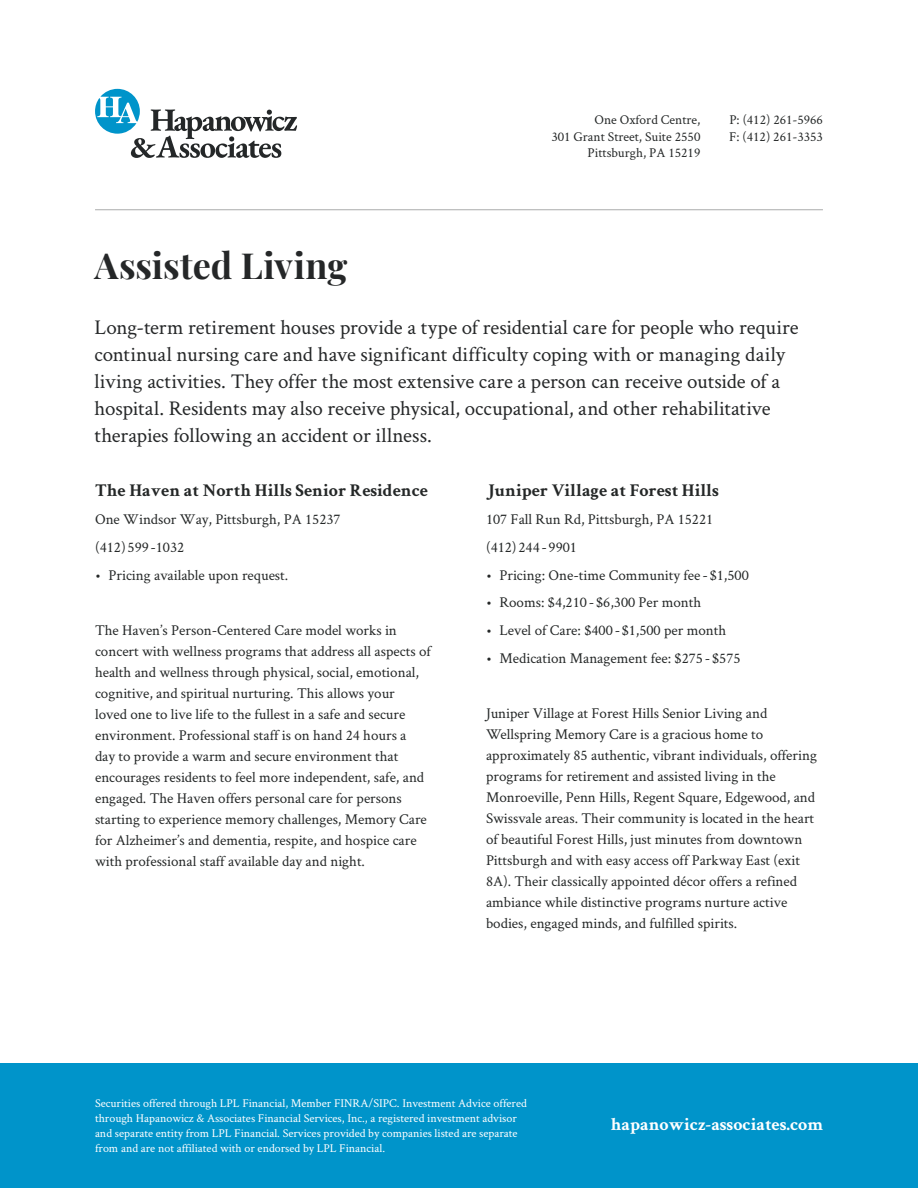
<style>
.page{position:relative;width:918px;height:1188px;background:#fff}
.page>*{position:absolute;margin:0;border:0;box-sizing:border-box;transform-origin:0 0}
.t1{font:700 36px "Playfair Display";letter-spacing:.005em;color:#252728}
.t2{font:21px/27px "Crimson Text";letter-spacing:-.005em;color:#252728}
.t3{font:700 18px "Crimson Text";color:#242727}
.t4{font:700 18px "Crimson Text";color:#fff}
.t5{font:15px/21px "Crimson Text";color:#242727}
.t6{font:13.5px/16.5px "Crimson Text";color:#242727}
.t7{font:12px/15px "Crimson Text";color:#fff}
</style>
<div class="page">
<svg style="left:95px;top:89px;width:202px;height:69px"></svg>
<hr style="left:95px;top:209px;width:728px;height:1px;background:#aaabab">
<div style="left:0;top:1063px;width:918px;height:125px;background:#0094ca"></div>
<h1 class="t1" style="left:94px;top:237px;width:254px">Assisted Living</h1>
<p class="t6" style="left:551px;top:111px;width:151px;text-align:right">One Oxford Centre,<br>301 Grant Street, Suite 2550<br>Pittsburgh, PA 15219</p>
<p class="t6" style="left:729px;top:111px;width:95px">P: (412) 261-5966<br>F: (412) 261-3353</p>
<p class="t2" style="left:94px;top:313px;width:706px">Long-term retirement houses provide a type of residential care for people who require continual nursing care and have significant difficulty coping with or managing daily living activities. They offer the most extensive care a person can receive outside of a hospital. Residents may also receive physical, occupational, and other rehabilitative therapies following an accident or illness.</p>
<p class="t3" style="left:95px;top:480px;width:334px">The Haven at North Hills Senior Residence</p>
<p class="t5" style="left:95px;top:505px;width:247px;line-height:27.8px">One Windsor Way, Pittsburgh, PA 15237 (412) 599-1032</p>
<p class="t5" style="left:95px;top:564px;width:195px">• Pricing available upon request.</p>
<p class="t3" style="left:486px;top:480px;width:234px">Juniper Village at Forest Hills</p>
<p class="t5" style="left:486px;top:505px;width:229px;line-height:27.8px">107 Fall Run Rd, Pittsburgh, PA 15221 (412) 244 -9901</p>
<p class="t5" style="left:486px;top:564px;width:264px">• Pricing: One-time Community fee - $1,500</p>
<p class="t5" style="left:486px;top:592px;width:217px">• Rooms: $4,210 - $6,300 Per month</p>
<p class="t5" style="left:486px;top:619px;width:242px">• Level of Care: $400 -$1,500 per month</p>
<p class="t5" style="left:486px;top:647px;width:256px">• Medication Management fee: $275 - $575</p>
<p class="t5" style="left:95px;top:619px;width:337px">The Haven’s Person-Centered Care model works in concert with wellness programs that address all aspects of health and wellness through physical, social, emotional, cognitive, and spiritual nurturing. This allows your<br>loved one to live life to the fullest in a safe and secure environment. Professional staff is on hand 24 hours a<br>day to provide a warm and secure environment that encourages residents to feel more independent, safe, and engaged. The Haven offers personal care for persons starting to experience memory challenges, Memory Care for Alzheimer’s and dementia, respite, and hospice care with professional staff available day and night.</p>
<p class="t5" style="left:486px;top:703px;width:333px">Juniper Village at Forest Hills Senior Living and Wellspring Memory Care is a gracious home to approximately 85 authentic, vibrant individuals, offering programs for retirement and assisted living in the Monroeville, Penn Hills, Regent Square, Edgewood, and Swissvale areas. Their community is located in the heart of beautiful Forest Hills, just minutes from downtown Pittsburgh and with easy access off Parkway East (exit 8A). Their classically appointed décor offers a refined ambiance while distinctive programs nurture active bodies, engaged minds, and fulfilled spirits.</p>
<p class="t7" style="left:95px;top:1095px;width:433px">Securities offered through LPL Financial, Member FINRA/SIPC. Investment Advice offered through Hapanowicz &amp; Associates Financial Services, Inc., a registered investment advisor and separate entity from LPL Financial. Services provided by companies listed are separate from and are not affiliated with or endorsed by LPL Financial.</p>
<p class="t4" style="left:611px;top:1114px;width:214px">hapanowicz-associates.com</p>
</div>
